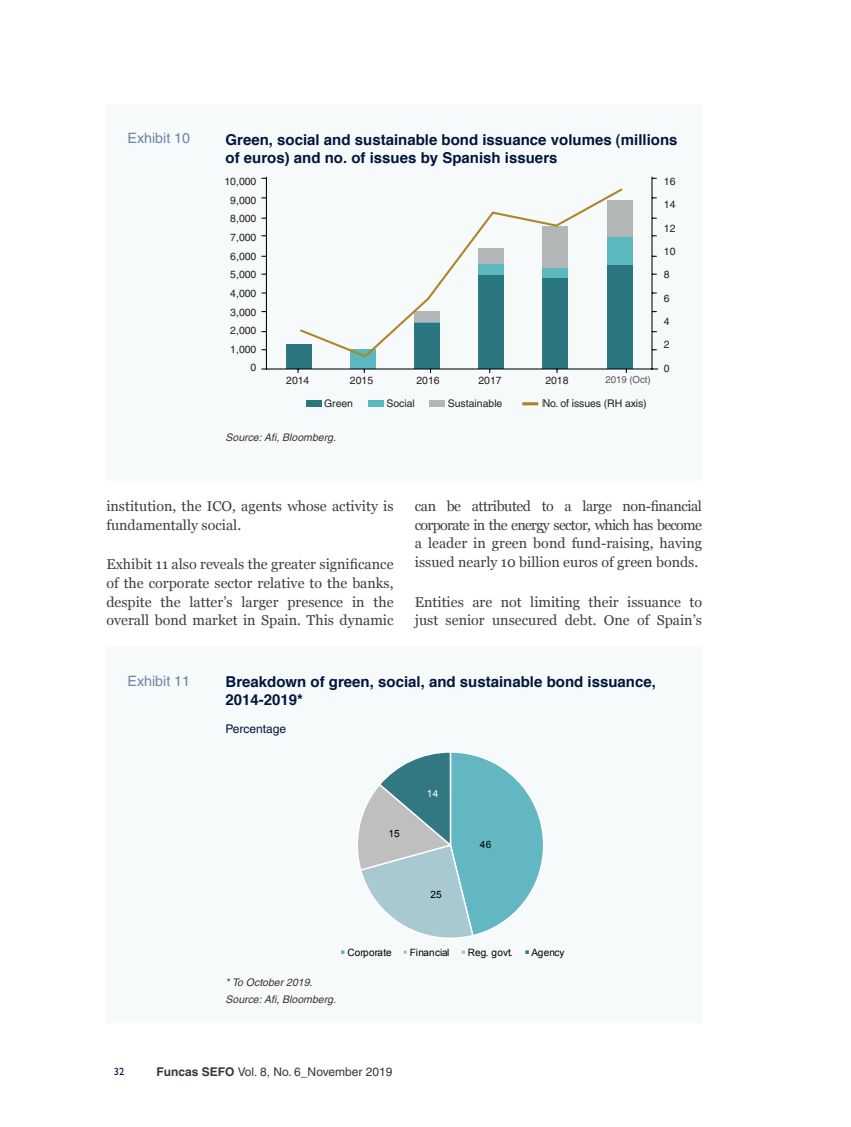
<style>
.page{position:relative;width:851px;height:1127px;background:#fff}
.page>*{position:absolute;margin:0;border:0;box-sizing:border-box;transform-origin:0 0}
._13_-_Titulo__Table{font:700 15px/18px "Helvetica";color:#00163d}
._04_-_Texto_general{font:14.25px/18.6px "Georgia";color:#3e3e3f}
._12_-_Palabra__Table{font:14.25px "Helvetica";color:#6c86a5}
.t1{font:12px "Helvetica";color:#3b3532}
._14_-_Subtitulo__Tab{font:12px "Helvetica";color:#00163d}
._03_-_Autor{font:10.5px/18.6px "Helvetica";color:#231f20;text-align:right}
._16_-_Source__Tabla{font:italic 10.5px "Helvetica";color:#3b3532}
.t2{font:500 10.5px "Gill Sans MT Std";color:#00163d}
.t3{font:10.05px "Arial";letter-spacing:.015em;color:#000}
.t4{font:10.05px "Arial";letter-spacing:-.005em;color:#000}
.t5{font:10.05px "Arial";color:#fff}
._03_-_Autor-2{font:9.75px "Helvetica";letter-spacing:-.01em;color:#57585a}
.s1{font-family:"Helvetica CE";font-weight:700}
</style>
<div class="page">
<div style="left:106px;top:104px;width:596px;height:376px;background:#f7fafa"></div>
<div style="left:286px;top:344px;width:25px;height:25px;background:#2b7781"></div>
<div style="left:350px;top:350px;width:25px;height:19px;background:#5cb8bf"></div>
<div style="left:414px;top:323px;width:25px;height:46px;background:#2b7781"></div>
<div style="left:478px;top:275px;width:25px;height:94px;background:#2b7781"></div>
<div style="left:542px;top:278px;width:25px;height:91px;background:#2b7781"></div>
<div style="left:607px;top:265px;width:25px;height:104px;background:#2b7781"></div>
<div style="left:607px;top:237px;width:25px;height:28px;background:#5cb8bf"></div>
<div style="left:607px;top:200px;width:25px;height:37px;background:#b3b6b6"></div>
<hr style="left:266px;top:177px;width:1px;height:192px;background:#000001">
<hr style="left:651px;top:177px;width:1px;height:192px;background:#000001">
<hr style="left:261px;top:368px;width:397px;height:1px;background:#000001">
<div style="left:305px;top:401px;width:16px;height:6px;background:#2b7781"></div>
<div style="left:368px;top:401px;width:16px;height:6px;background:#5cb8bf"></div>
<div style="left:429px;top:401px;width:15px;height:6px;background:#b3b6b6"></div>
<svg style="left:300px;top:188px;width:323px;height:171px"></svg>
<hr style="left:522px;top:402px;width:16px;height:3px;background:#af8526">
<div style="left:106px;top:646px;width:596px;height:377px;background:#f7fafa"></div>
<svg style="left:358px;top:752px;width:185px;height:186px"></svg>
<div style="left:339px;top:949px;width:7px;height:6px;border:1px solid #fff"></div>
<svg style="left:403px;top:950px;width:4px;height:4px"></svg>
<svg style="left:461px;top:950px;width:4px;height:4px"></svg>
<svg style="left:525px;top:950px;width:4px;height:4px"></svg>
<p class="_12_-_Palabra__Table" style="left:127px;top:130px;width:64px">Exhibit 10</p>
<p class="_13_-_Titulo__Table" style="left:225px;top:130px;width:453px">Green, social and sustainable bond issuance volumes (millions of euros) and no. of issues by Spanish issuers</p>
<p class="_03_-_Autor" style="left:224px;top:172px;width:33px">10,000<br>9,000<br>8,000<br>7,000<br>6,000<br>5,000<br>4,000<br>3,000<br>2,000<br>1,000<br>0</p>
<p class="_03_-_Autor" style="left:663px;top:172px;width:13px">16</p>
<p class="_03_-_Autor" style="left:663px;top:195px;width:13px">14</p>
<p class="_03_-_Autor" style="left:663px;top:219px;width:13px">12</p>
<p class="_03_-_Autor" style="left:663px;top:242px;width:13px">10</p>
<p class="_03_-_Autor" style="left:663px;top:265px;width:7px">8</p>
<p class="_03_-_Autor" style="left:663px;top:289px;width:7px">6</p>
<p class="_03_-_Autor" style="left:663px;top:312px;width:7px">4</p>
<p class="_03_-_Autor" style="left:663px;top:335px;width:7px">2</p>
<p class="_03_-_Autor" style="left:663px;top:358px;width:7px">0</p>
<p class="_03_-_Autor" style="left:286px;top:371px;width:25px">2014</p>
<p class="_03_-_Autor-2" style="left:605px;top:374px;width:47px">2019 (Oct)</p>
<p class="_03_-_Autor" style="left:542px;top:394px;width:105px">No. of issues (RH axis)</p>
<p class="_03_-_Autor" style="left:350px;top:371px;width:25px">2015</p>
<p class="_03_-_Autor" style="left:416px;top:371px;width:25px">2016</p>
<p class="_03_-_Autor" style="left:478px;top:371px;width:25px">2017</p>
<p class="_03_-_Autor" style="left:545px;top:371px;width:25px">2018</p>
<p class="_03_-_Autor" style="left:612px;top:371px;width:25px">2019</p>
<p class="_03_-_Autor" style="left:324px;top:394px;width:31px">Green</p>
<p class="_03_-_Autor" style="left:386px;top:394px;width:30px">Social</p>
<p class="_03_-_Autor" style="left:448px;top:394px;width:56px">Sustainable</p>
<p class="_16_-_Source__Tabla" style="left:225px;top:431px;width:112px">Source: Afi, Bloomberg.</p>
<p class="_04_-_Texto_general" style="left:106px;top:497px;width:289px">institution, the ICO, agents whose activity is fundamentally social.</p>
<p class="_04_-_Texto_general" style="left:106px;top:555px;width:289px;text-align:justify">Exhibit 11 also reveals the greater significance of the corporate sector relative to the banks, despite the latter’s larger presence in the overall bond market in Spain. This dynamic</p>
<p class="_04_-_Texto_general" style="left:415px;top:497px;width:289px;text-align:justify">can be attributed to a large non-financial corporate in the energy sector, which has become a leader in green bond fund-raising, having issued nearly 10 billion euros of green bonds.</p>
<p class="_04_-_Texto_general" style="left:415px;top:593px;width:289px">Entities are not limiting their issuance to just senior unsecured debt. One of Spain’s</p>
<p class="_12_-_Palabra__Table" style="left:127px;top:672px;width:64px">Exhibit 11</p>
<p class="_13_-_Titulo__Table" style="left:225px;top:673px;width:432px">Breakdown of green, social, and sustainable bond issuance,<br>2014-2019*</p>
<p class="_14_-_Subtitulo__Tab" style="left:225px;top:721px;width:62px">Percentage</p>
<p class="t3" style="left:388px;top:827px;width:13px">15</p>
<p class="t5" style="left:427px;top:786px;width:13px">14</p>
<p class="t3" style="left:430px;top:888px;width:13px">25</p>
<p class="t3" style="left:480px;top:838px;width:13px">46</p>
<p class="_16_-_Source__Tabla" style="left:225px;top:976px;width:88px">* To October 2019.</p>
<p class="_16_-_Source__Tabla" style="left:225px;top:993px;width:112px">Source: Afi, Bloomberg.</p>
<p class="t3" style="left:347px;top:945px;width:46px">Corporate</p>
<p class="t4" style="left:410px;top:945px;width:41px">Financial</p>
<p class="t3" style="left:468px;top:945px;width:47px">Reg. govt.</p>
<p class="t3" style="left:531px;top:945px;width:34px">Agency</p>
<p class="t2" style="left:114px;top:1065px;width:12px">32</p>
<p class="t1" style="left:156px;top:1064px;width:238px"><span class="s1">Funcas SEFO</span> Vol. 8, No. 6_November 2019</p>
</div>
